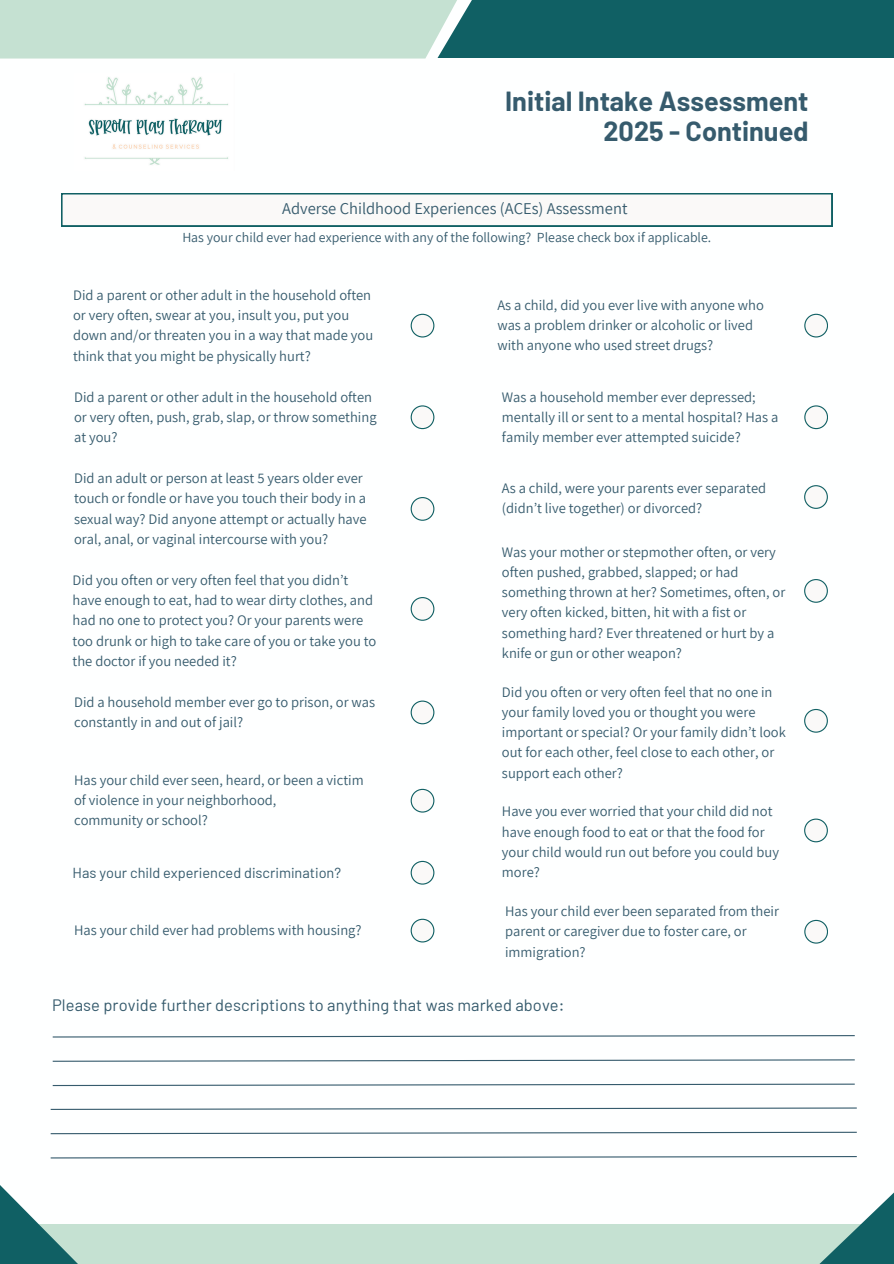
<style>
.page{position:relative;width:894px;height:1264px;background:#fff}
.page>*{position:absolute;margin:0;border:0;box-sizing:border-box;transform-origin:0 0}
.t1{font:700 27px/30.3px "Barlow";color:#365b6d;text-align:right}
.t2{font:16.5px "Barlow";letter-spacing:.005em;color:#365b6d}
.t3{font:16.5px "Assistant";color:#365b6d}
.t4{font:14.55px/20.2px "Assistant";color:#365b6d}
.t5{font:14.55px "Barlow";color:#365b6d}
.t6{font:13.8px "Assistant";color:#365b6d}
</style>
<div class="page">
<div style="left:0;top:0;width:474px;height:59px;background:#c5e1d2"></div>
<div style="left:437px;top:0;width:456px;height:58px;background:#106064"></div>
<img style="left:84px;top:77px;width:144px;height:88px">
<svg style="left:410px;top:314px;width:24px;height:23px"></svg>
<svg style="left:410px;top:405px;width:24px;height:24px"></svg>
<svg style="left:410px;top:497px;width:24px;height:23px"></svg>
<svg style="left:410px;top:597px;width:24px;height:23px"></svg>
<svg style="left:804px;top:314px;width:23px;height:23px"></svg>
<svg style="left:804px;top:405px;width:23px;height:24px"></svg>
<svg style="left:804px;top:485px;width:23px;height:24px"></svg>
<svg style="left:804px;top:579px;width:23px;height:23px"></svg>
<svg style="left:804px;top:709px;width:23px;height:23px"></svg>
<svg style="left:61px;top:193px;width:771px;height:33px"></svg>
<svg style="left:410px;top:700px;width:24px;height:24px"></svg>
<svg style="left:410px;top:788px;width:24px;height:24px"></svg>
<svg style="left:410px;top:918px;width:24px;height:24px"></svg>
<svg style="left:410px;top:860px;width:24px;height:24px"></svg>
<svg style="left:804px;top:818px;width:23px;height:24px"></svg>
<svg style="left:804px;top:919px;width:23px;height:24px"></svg>
<div style="left:0;top:1224px;width:893px;height:39px;background:#c5e1d2"></div>
<svg style="left:820px;top:1193px;width:73px;height:70px"></svg>
<svg style="left:0;top:1185px;width:77px;height:78px"></svg>
<svg style="left:52px;top:1035px;width:803px;height:3px"></svg>
<svg style="left:52px;top:1059px;width:803px;height:3px"></svg>
<svg style="left:52px;top:1083px;width:803px;height:3px"></svg>
<svg style="left:50px;top:1107px;width:807px;height:3px"></svg>
<svg style="left:50px;top:1131px;width:807px;height:3px"></svg>
<svg style="left:50px;top:1156px;width:807px;height:3px"></svg>
<p class="t1" style="left:505px;top:85px;width:305px">Initial Intake Assessment<br>2025 - Continued</p>
<p class="t3" style="left:282px;top:198px;width:347px">Adverse Childhood Experiences (ACEs) Assessment</p>
<p class="t6" style="left:182px;top:228px;width:530px">Has your child ever had experience with any of the following? Please check box if applicable.</p>
<h1 class="t4" style="left:73px;top:284px;width:301px">Did a parent or other adult in the household often or very often, swear at you, insult you, put you down and/or threaten you in a way that made you think that you might be physically hurt?</h1>
<h2 class="t4" style="left:74px;top:386px;width:304px">Did a parent or other adult in the household often or very often, push, grab, slap, or throw something at you?</h2>
<p class="t4" style="left:74px;top:467px;width:294px">Did an adult or person at least 5 years older ever touch or fondle or have you touch their body in a sexual way? Did anyone attempt or actually have oral, anal, or vaginal intercourse with you?</p>
<p class="t4" style="left:73px;top:569px;width:305px">Did you often or very often feel that you didn’t have enough to eat, had to wear dirty clothes, and had no one to protect you? Or your parents were too drunk or high to take care of you or take you to the doctor if you needed it?</p>
<p class="t4" style="left:497px;top:294px;width:268px">As a child, did you ever live with anyone who was a problem drinker or alcoholic or lived with anyone who used street drugs?</p>
<p class="t4" style="left:502px;top:386px;width:278px">Was a household member ever depressed; mentally ill or sent to a mental hospital? Has a family member ever attempted suicide?</p>
<p class="t4" style="left:502px;top:477px;width:266px">As a child, were your parents ever separated (didn’t live together) or divorced?</p>
<p class="t4" style="left:502px;top:541px;width:285px">Was your mother or stepmother often, or very often pushed, grabbed, slapped; or had something thrown at her? Sometimes, often, or very often kicked, bitten, hit with a fist or something hard? Ever threatened or hurt by a knife or gun or other weapon?</p>
<p class="t4" style="left:502px;top:681px;width:285px">Did you often or very often feel that no one in your family loved you or thought you were important or special? Or your family didn’t look out for each other, feel close to each other, or support each other?</p>
<p class="t4" style="left:74px;top:691px;width:302px">Did a household member ever go to prison, or was constantly in and out of jail?</p>
<p class="t4" style="left:74px;top:769px;width:291px">Has your child ever seen, heard, or been a victim of violence in your neighborhood,</p>
<p class="t4" style="left:74px;top:810px;width:135px">community or school?</p>
<p class="t4" style="left:502px;top:801px;width:272px">Have you ever worried that your child did not have enough food to eat or that the food for</p>
<p class="t4" style="left:502px;top:841px;width:278px">your child would run out before you could buy more?</p>
<p class="t4" style="left:505px;top:900px;width:275px">Has your child ever been separated from their parent or caregiver due to foster care, or</p>
<p class="t4" style="left:505px;top:941px;width:82px">immigration?</p>
<p class="t2" style="left:52px;top:994px;width:513px">Please provide further descriptions to anything that was marked above:</p>
<p class="t5" style="left:73px;top:863px;width:270px">Has your child experienced discrimination?</p>
<p class="t4" style="left:74px;top:919px;width:289px">Has your child ever had problems with housing?</p>
</div>
